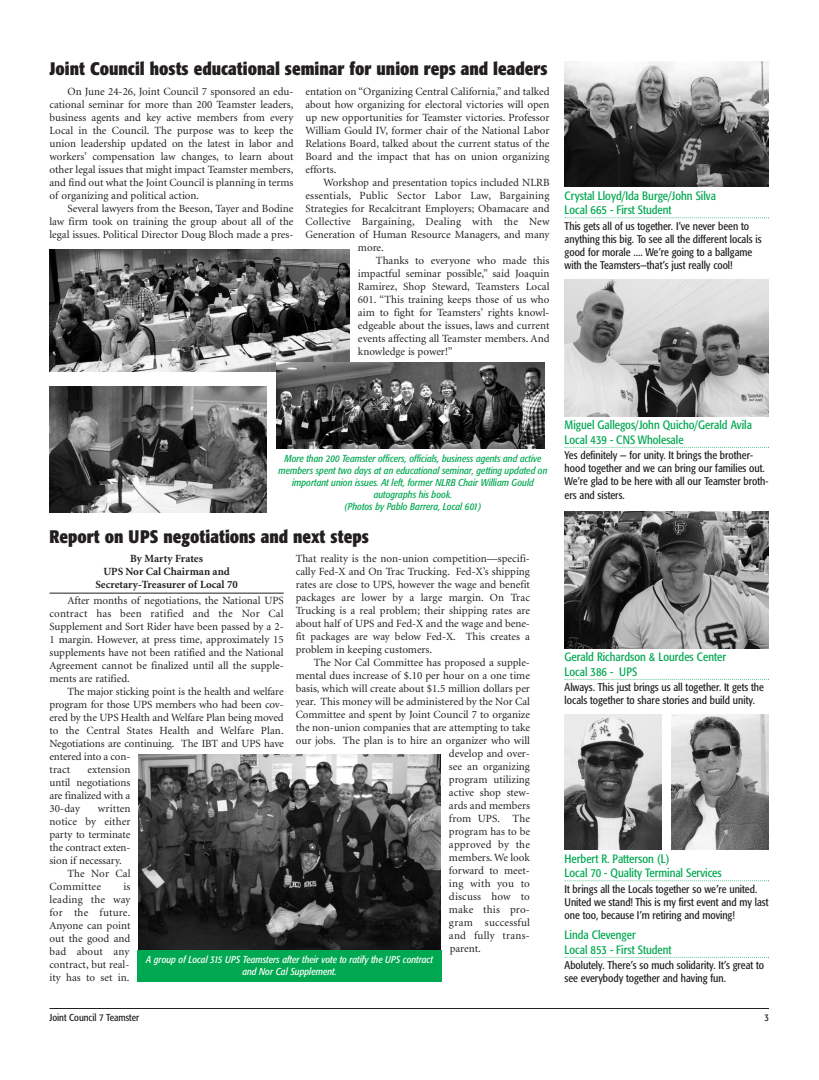
<style>
.page{position:relative;width:819px;height:1080px;background:#fff}
.page>*{position:absolute;margin:0;border:0;box-sizing:border-box;transform-origin:0 0}
.t1{font:700 condensed 18px "Formata";color:#231f20}
.t2{font:condensed 12px/14.4px "Formata";color:#00a851}
.t3{font:11px/13px "Minion";color:#231f20;text-align:justify}
.t4{font:condensed 11px/13.2px "Formata";color:#231f20}
.t5{font:11px "Minion";letter-spacing:.02em;color:#231f20}
.t6{font:700 11px/13.2px "Minion";color:#231f20;text-align:center}
.t7{font:italic condensed 10px/12px "Formata";color:#00a851;text-align:center}
.t8{font:italic condensed 10px/12px "Formata";color:#fff;text-align:center}
.t9{font:condensed 10px "Formata";color:#231f20}
</style>
<div class="page">
<hr style="left:50px;top:1008px;width:719px;height:1px;background:#231f20">
<img style="left:672px;top:714px;width:97px;height:136px">
<img style="left:565px;top:61px;width:204px;height:125px">
<img style="left:565px;top:279px;width:204px;height:137px">
<img style="left:565px;top:714px;width:97px;height:136px">
<img style="left:565px;top:512px;width:204px;height:136px">
<hr style="left:50px;top:593px;width:234px;height:1px;background:#231f20">
<img style="left:138px;top:754px;width:303px;height:196px">
<img style="left:50px;top:250px;width:299px;height:122px">
<img style="left:50px;top:387px;width:216px;height:126px">
<img style="left:276px;top:363px;width:269px;height:86px">
<svg style="left:565px;top:217px;width:204px;height:1px"></svg>
<svg style="left:565px;top:447px;width:204px;height:1px"></svg>
<svg style="left:565px;top:679px;width:204px;height:1px"></svg>
<svg style="left:565px;top:880px;width:204px;height:1px"></svg>
<svg style="left:565px;top:957px;width:204px;height:1px"></svg>
<div style="left:137px;top:950px;width:305px;height:32px;background:#00a851"></div>
<h1 class="t1" style="left:50px;top:61px;width:500px">Joint Council hosts educational seminar for union reps and leaders</h1>
<p class="t3" style="left:49px;top:86px;width:246px;text-indent:18px">On June 24-26, Joint Council 7 sponsored an edu&shy;cational seminar for more than 200 Teamster leaders, business agents and key active members from every Local in the Council. The purpose was to keep the union leadership updated on the latest in labor and workers’ compensation law changes, to learn about other legal issues that might impact Teamster members, and find out what the Joint Council is planning in terms of organizing and political action.</p>
<p class="t3" style="left:49px;top:203px;width:245px;text-indent:18px">Several lawyers from the Beeson, Tayer and Bodine law firm took on training the group about all of the legal issues. Political Director Doug Bloch made a pres-</p>
<p class="t3" style="left:305px;top:86px;width:246px">entation on “Organizing Central California,” and talked about how organizing for electoral victories will open up new opportunities for Teamster victories. Professor William Gould IV, former chair of the National Labor Relations Board, talked about the current status of the Board and the impact that has on union organizing efforts.</p>
<p class="t3" style="left:323px;top:177px;width:227px">Workshop and presentation topics included NLRB</p>
<p class="t5" style="left:305px;top:192px;width:245px">essentials, Public Sector Labor Law, Bargaining</p>
<p class="t3" style="left:305px;top:203px;width:245px">Strategies for Recalcitrant Employers; Obamacare and</p>
<p class="t5" style="left:305px;top:218px;width:245px">Collective Bargaining, Dealing with the New</p>
<p class="t3" style="left:305px;top:229px;width:246px">Generation of Human Resource Managers, and many</p>
<p class="t3" style="left:358px;top:242px;width:27px">more.</p>
<p class="t3" style="left:376px;top:255px;width:175px">Thanks to everyone who made this</p>
<p class="t3" style="left:358px;top:268px;width:193px">impactful seminar possible,” said Joaquin</p>
<p class="t3" style="left:358px;top:281px;width:193px">Ramirez, Shop Steward, Teamsters Local</p>
<p class="t3" style="left:358px;top:294px;width:193px">601. “This training keeps those of us who</p>
<p class="t3" style="left:358px;top:307px;width:193px">aim to fight for Teamsters’ rights knowl-</p>
<p class="t3" style="left:358px;top:320px;width:193px">edgeable about the issues, laws and current</p>
<p class="t3" style="left:358px;top:333px;width:193px">events affecting all Teamster members. And</p>
<p class="t3" style="left:358px;top:346px;width:96px">knowledge is power!”</p>
<p class="t2" style="left:565px;top:189px;width:153px">Crystal Lloyd/Ida Burge/John Silva<br>Local 665 - First Student</p>
<p class="t4" style="left:565px;top:220px;width:198px">This gets all of us together. I’ve never been to anything this big. To see all the different locals is good for morale .... We’re going to a ballgame with the Teamsters—that’s just really cool!</p>
<p class="t7" style="left:278px;top:453px;width:271px">More than 200 Teamster officers, officials, business agents and active members spent two days at an educational seminar, getting updated on important union issues. At left, former NLRB Chair William Gould autographs his book.<br>(Photos by Pablo Barrera, Local 601)</p>
<h1 class="t1" style="left:50px;top:529px;width:321px">Report on UPS negotiations and next steps</h1>
<p class="t3" style="left:296px;top:553px;width:236px">That reality is the non-union competition—specifi&shy;cally Fed-X and On Trac Trucking. Fed-X’s shipping rates are close to UPS, however the wage and benefit packages are lower by a large margin. On Trac Trucking is a real problem; their shipping rates are about half of UPS and Fed-X and the wage and bene&shy;fit packages are way below Fed-X. This creates a problem in keeping customers.</p>
<p class="t3" style="left:314px;top:657px;width:218px">The Nor Cal Committee has proposed a supple-</p>
<p class="t3" style="left:296px;top:670px;width:236px">mental dues increase of $.10 per hour on a one time</p>
<p class="t3" style="left:296px;top:683px;width:236px">basis, which will create about $1.5 million dollars per</p>
<p class="t3" style="left:296px;top:696px;width:236px">year. This money will be administered by the Nor Cal</p>
<p class="t3" style="left:296px;top:709px;width:236px">Committee and spent by Joint Council 7 to organize</p>
<p class="t3" style="left:296px;top:722px;width:236px">the non-union companies that are attempting to take</p>
<p class="t3" style="left:296px;top:735px;width:236px">our jobs. The plan is to hire an organizer who will</p>
<p class="t3" style="left:449px;top:748px;width:83px">develop and over-</p>
<p class="t3" style="left:449px;top:761px;width:83px">see an organizing</p>
<p class="t3" style="left:449px;top:774px;width:83px">program utilizing</p>
<p class="t3" style="left:449px;top:787px;width:83px">active shop stew-</p>
<p class="t3" style="left:449px;top:800px;width:83px">ards and members</p>
<p class="t3" style="left:449px;top:813px;width:83px">from UPS. The</p>
<p class="t3" style="left:449px;top:826px;width:83px">program has to be</p>
<p class="t3" style="left:449px;top:839px;width:83px">approved by the</p>
<p class="t3" style="left:449px;top:852px;width:83px">members. We look</p>
<p class="t3" style="left:449px;top:865px;width:83px">forward to meet-</p>
<p class="t5" style="left:449px;top:879px;width:83px">ing with you to</p>
<p class="t5" style="left:449px;top:892px;width:83px">discuss how to</p>
<p class="t5" style="left:449px;top:905px;width:83px">make this pro-</p>
<p class="t5" style="left:449px;top:918px;width:83px">gram successful</p>
<p class="t5" style="left:449px;top:931px;width:83px">and fully trans-</p>
<p class="t3" style="left:450px;top:943px;width:33px">parent.</p>
<p class="t6" style="left:95px;top:553px;width:144px">By Marty Frates<br>UPS Nor Cal Chairman and<br>Secretary-Treasurer of Local 70</p>
<p class="t3" style="left:50px;top:595px;width:236px;text-indent:18px">After months of negotiations, the National UPS contract has been ratified and the Nor Cal Supplement and Sort Rider have been passed by a 2- 1 margin. However, at press time, approximately 15 supplements have not been ratified and the National Agreement cannot be finalized until all the supple&shy;ments are ratified.</p>
<p class="t3" style="left:50px;top:686px;width:236px;text-align:left;text-indent:18px">The major sticking point is the health and welfare program for those UPS members who had been cov&shy;ered by the UPS Health and Welfare Plan being moved to the Central States Health and Welfare Plan.<br>Negotiations are continuing. The IBT and UPS have entered into a con-<br>tract</p>
<p class="t3" style="left:49px;top:764px;width:82px;text-indent:38px">extension until negotiations are finalized with a 30-day</p>
<p class="t3" style="left:98px;top:803px;width:34px">written</p>
<p class="t3" style="left:49px;top:816px;width:82px">notice by either</p>
<p class="t3" style="left:49px;top:829px;width:82px">party to terminate</p>
<p class="t3" style="left:50px;top:842px;width:82px">the contract exten-</p>
<p class="t3" style="left:50px;top:855px;width:74px">sion if necessary.</p>
<p class="t3" style="left:68px;top:868px;width:64px">The Nor Cal</p>
<p class="t5" style="left:50px;top:882px;width:53px">Committee</p>
<p class="t3" style="left:50px;top:881px;width:82px;text-indent:74px">is leading the way for the future.<br>Anyone can point out the good and bad about any contract, but real&shy;ity has to set in.</p>
<p class="t8" style="left:146px;top:954px;width:288px">A group of Local 315 UPS Teamsters after their vote to ratify the UPS contract and Nor Cal Supplement.</p>
<p class="t2" style="left:565px;top:419px;width:189px">Miguel Gallegos/John Quicho/Gerald Avila<br>Local 439 - CNS Wholesale</p>
<p class="t4" style="left:565px;top:449px;width:205px">Yes definitely — for unity. It brings the brother&shy;hood together and we can bring our families out.<br>We’re glad to be here with all our Teamster broth&shy;ers and sisters.</p>
<p class="t2" style="left:565px;top:651px;width:163px">Gerald Richardson &amp; Lourdes Center<br>Local 386 - UPS</p>
<p class="t4" style="left:565px;top:681px;width:201px">Always. This just brings us all together. It gets the locals together to share stories and build unity.</p>
<p class="t2" style="left:565px;top:852px;width:159px">Herbert R. Patterson (L)<br>Local 70 - Quality Terminal Services</p>
<p class="t4" style="left:565px;top:883px;width:205px">It brings all the Locals together so we’re united.<br>United we stand! This is my first event and my last one too, because I’m retiring and moving!</p>
<p class="t2" style="left:565px;top:929px;width:108px">Linda Clevenger<br>Local 853 - First Student</p>
<p class="t4" style="left:565px;top:959px;width:201px">Abolutely. There’s so much solidarity. It’s great to see everybody together and having fun.</p>
<p class="t9" style="left:50px;top:1013px;width:91px">Joint Council 7 Teamster</p>
<p class="t9" style="left:764px;top:1013px;width:6px">3</p>
</div>
